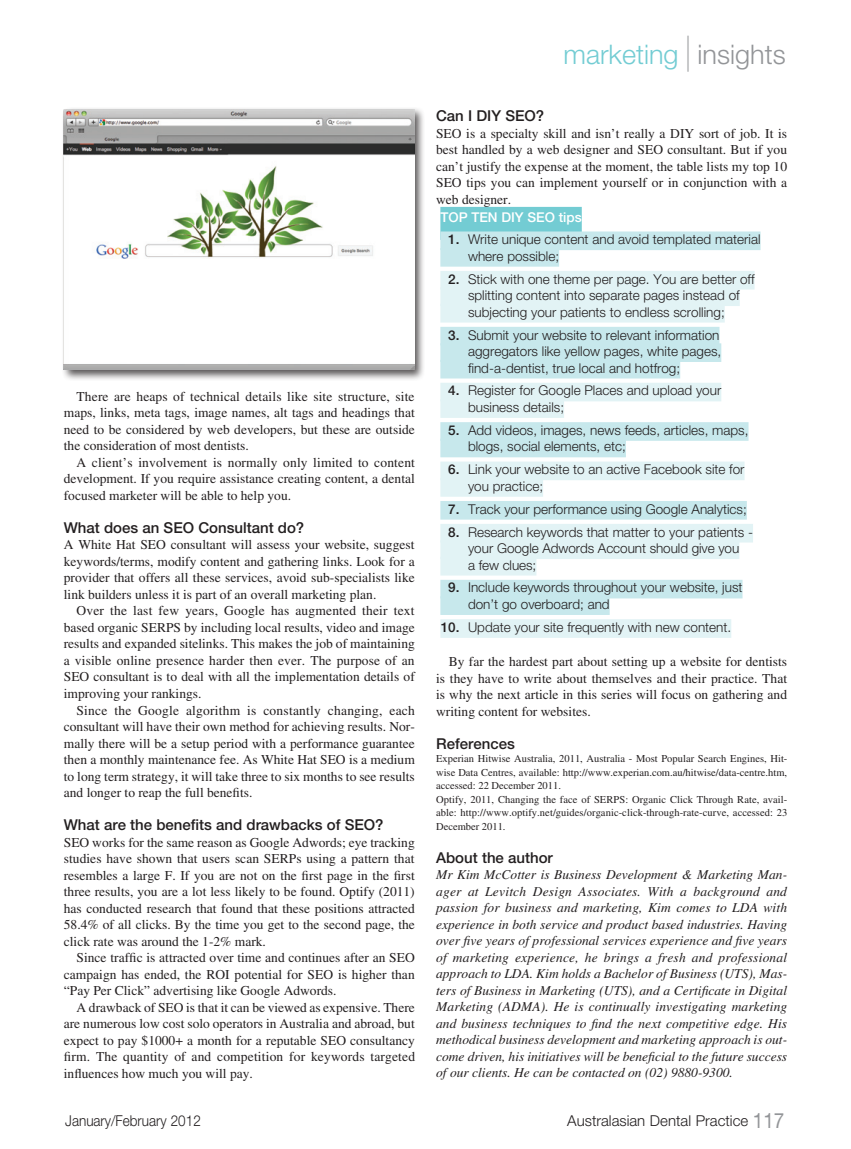
<style>
.page{position:relative;width:851px;height:1149px;background:#fff}
.page>*{position:absolute;margin:0;border:0;box-sizing:border-box;transform-origin:0 0}
.t1{font:300 27px "Helvetica Neue";color:#73ccd3}
.NEW-sub-head{font:500 15px "Helvetica Neue";color:#231f20}
.t2{font:300 15px "Helvetica Neue";color:#231f20}
.t3{font:300 15px "Helvetica Neue";color:#231f20;scale:.9 1}
.Body_Copy{font:13.5px/16.5px "Times";color:#231f20;text-align:justify}
.Body_Copy_no_inden{font:13.5px/16.5px "Times";color:#231f20;text-align:justify}
.Table_New_Style{font:300 13.5px "Helvetica Neue";color:#231f20}
.Body_Copy_no_inden-2{font:italic 13.5px/16.5px "Times";color:#231f20;text-align:justify}
.Table_Header_Cutting{font:500 13.5px "Helvetica Neue";color:#fff}
.t4{font:10.5px/13.5px "Times";color:#231f20;text-align:justify}
.s1{font-size:36px;color:#939598}
.s2{color:#939598}
.s3{font-weight:500}
.s4{font-weight:400;font-size:21px;color:#939598}
</style>
<div class="page">
<div style="left:61px;top:107px;width:364px;height:274px;background:#231f20;opacity:.75"></div>
<img style="left:64px;top:109px;width:350px;height:261px">
<div style="left:440px;top:207px;width:141px;height:33px;background:#73ccd3"></div>
<div style="left:440px;top:231px;width:320px;height:19px;background:#c7e8ec"></div>
<div style="left:440px;top:248px;width:119px;height:18px;background:#c7e8ec"></div>
<div style="left:440px;top:271px;width:314px;height:18px;background:#e2f3f5"></div>
<div style="left:440px;top:287px;width:299px;height:19px;background:#e2f3f5"></div>
<div style="left:440px;top:304px;width:284px;height:18px;background:#e2f3f5"></div>
<div style="left:440px;top:327px;width:279px;height:18px;background:#c7e8ec"></div>
<div style="left:440px;top:343px;width:281px;height:19px;background:#c7e8ec"></div>
<div style="left:440px;top:360px;width:240px;height:18px;background:#c7e8ec"></div>
<div style="left:440px;top:382px;width:281px;height:19px;background:#e2f3f5"></div>
<div style="left:440px;top:399px;width:124px;height:19px;background:#e2f3f5"></div>
<div style="left:440px;top:422px;width:308px;height:18px;background:#c7e8ec"></div>
<div style="left:440px;top:438px;width:186px;height:19px;background:#c7e8ec"></div>
<div style="left:440px;top:461px;width:304px;height:19px;background:#e2f3f5"></div>
<div style="left:440px;top:478px;width:103px;height:18px;background:#e2f3f5"></div>
<div style="left:440px;top:501px;width:306px;height:18px;background:#c7e8ec"></div>
<div style="left:440px;top:523px;width:313px;height:19px;background:#e2f3f5"></div>
<div style="left:440px;top:540px;width:299px;height:19px;background:#e2f3f5"></div>
<div style="left:440px;top:556px;width:96px;height:19px;background:#e2f3f5"></div>
<div style="left:440px;top:579px;width:302px;height:19px;background:#c7e8ec"></div>
<div style="left:440px;top:596px;width:169px;height:18px;background:#c7e8ec"></div>
<div style="left:440px;top:619px;width:291px;height:18px;background:#e2f3f5"></div>
<p class="t1" style="left:563px;top:38px;width:223px">marketing <span class="s1">|</span> <span class="s2">insights</span></p>
<p class="Body_Copy" style="left:64px;top:388px;width:352px;text-indent:13px">There are heaps of technical details like site structure, site maps, links, meta tags, image names, alt tags and headings that need to be considered by web developers, but these are outside the consideration of most dentists.</p>
<p class="Body_Copy" style="left:64px;top:454px;width:352px;text-indent:13px">A client’s involvement is normally only limited to content development. If you require assistance creating content, a dental focused marketer will be able to help you.</p>
<p class="NEW-sub-head" style="left:64px;top:518px;width:242px">What does an SEO Consultant do?</p>
<p class="Body_Copy_no_inden" style="left:64px;top:536px;width:352px">A White Hat SEO consultant will assess your website, suggest keywords/terms, modify content and gathering links. Look for a provider that offers all these services, avoid sub-specialists like link builders unless it is part of an overall marketing plan.</p>
<p class="Body_Copy" style="left:64px;top:602px;width:352px;text-indent:13px">Over the last few years, Google has augmented their text based organic SERPS by including local results, video and image results and expanded sitelinks. This makes the job of maintaining a visible online presence harder then ever. The purpose of an SEO consultant is to deal with all the implementation details of improving your rankings.</p>
<p class="Body_Copy" style="left:64px;top:701px;width:352px;text-indent:13px">Since the Google algorithm is constantly changing, each consultant will have their own method for achieving results. Nor&shy;mally there will be a setup period with a performance guarantee then a monthly maintenance fee. As White Hat SEO is a medium to long term strategy, it will take three to six months to see results and longer to reap the full benefits.</p>
<p class="NEW-sub-head" style="left:64px;top:815px;width:321px">What are the benefits and drawbacks of SEO?</p>
<p class="Body_Copy_no_inden" style="left:64px;top:833px;width:352px">SEO works for the same reason as Google Adwords; eye tracking studies have shown that users scan SERPs using a pattern that resembles a large F. If you are not on the first page in the first three results, you are a lot less likely to be found. Optify (2011) has conducted research that found that these positions attracted 58.4% of all clicks. By the time you get to the second page, the click rate was around the 1-2% mark.</p>
<p class="Body_Copy" style="left:64px;top:949px;width:352px;text-indent:13px">Since traffic is attracted over time and continues after an SEO campaign has ended, the ROI potential for SEO is higher than “Pay Per Click” advertising like Google Adwords.</p>
<p class="Body_Copy" style="left:64px;top:998px;width:353px;text-indent:13px">A drawback of SEO is that it can be viewed as expensive. There are numerous low cost solo operators in Australia and abroad, but expect to pay $1000+ a month for a reputable SEO consultancy firm. The quantity of and competition for keywords targeted influences how much you will pay.</p>
<p class="NEW-sub-head" style="left:436px;top:107px;width:110px">Can I DIY SEO?</p>
<p class="Body_Copy_no_inden" style="left:436px;top:125px;width:352px">SEO is a specialty skill and isn’t really a DIY sort of job. It is best handled by a web designer and SEO consultant. But if you can’t justify the expense at the moment, the table lists my top 10<br>SEO tips you can implement yourself or in conjunction with a web designer.</p>
<p class="Table_Header_Cutting" style="left:440px;top:209px;width:143px">TOP TEN DIY SEO tips</p>
<p class="Table_New_Style" style="left:448px;top:231px;width:314px"><span class="s3">1.</span> Write unique content and avoid templated material</p>
<p class="Table_New_Style" style="left:468px;top:247px;width:93px">where possible;</p>
<p class="Table_New_Style" style="left:448px;top:270px;width:308px"><span class="s3">2.</span> Stick with one theme per page. You are better off</p>
<p class="Table_New_Style" style="left:468px;top:287px;width:273px">splitting content into separate pages instead of</p>
<p class="Table_New_Style" style="left:468px;top:303px;width:258px">subjecting your patients to endless scrolling;</p>
<p class="Table_New_Style" style="left:448px;top:326px;width:273px"><span class="s3">3.</span> Submit your website to relevant information</p>
<p class="Table_New_Style" style="left:468px;top:343px;width:255px">aggregators like yellow pages, white pages,</p>
<p class="Table_New_Style" style="left:468px;top:359px;width:214px">find-a-dentist, true local and hotfrog;</p>
<p class="Table_New_Style" style="left:448px;top:382px;width:274px"><span class="s3">4.</span> Register for Google Places and upload your</p>
<p class="Table_New_Style" style="left:468px;top:399px;width:97px">business details;</p>
<p class="Table_New_Style" style="left:448px;top:421px;width:302px"><span class="s3">5.</span> Add videos, images, news feeds, articles, maps,</p>
<p class="Table_New_Style" style="left:468px;top:438px;width:159px">blogs, social elements, etc;</p>
<p class="Table_New_Style" style="left:448px;top:461px;width:298px"><span class="s3">6.</span> Link your website to an active Facebook site for</p>
<p class="Table_New_Style" style="left:468px;top:477px;width:77px">you practice;</p>
<p class="Table_New_Style" style="left:448px;top:500px;width:300px"><span class="s3">7.</span> Track your performance using Google Analytics;</p>
<p class="Table_New_Style" style="left:448px;top:523px;width:306px"><span class="s3">8.</span> Research keywords that matter to your patients -</p>
<p class="Table_New_Style" style="left:468px;top:540px;width:273px">your Google Adwords Account should give you</p>
<p class="Table_New_Style" style="left:468px;top:556px;width:70px">a few clues;</p>
<p class="Table_New_Style" style="left:448px;top:579px;width:296px"><span class="s3">9.</span> Include keywords throughout your website, just</p>
<p class="Table_New_Style" style="left:468px;top:595px;width:143px">don’t go overboard; and</p>
<p class="Table_New_Style" style="left:440px;top:618px;width:292px"><span class="s3">10.</span> Update your site frequently with new content.</p>
<p class="Body_Copy" style="left:436px;top:653px;width:352px;text-indent:13px">By far the hardest part about setting up a website for dentists is they have to write about themselves and their practice. That is why the next article in this series will focus on gathering and writing content for websites.</p>
<p class="NEW-sub-head" style="left:436px;top:734px;width:80px">References</p>
<p class="t4" style="left:436px;top:751px;width:352px">Experian Hitwise Australia, 2011, Australia - Most Popular Search Engines, Hit&shy;wise Data Centres, available: http://www.experian.com.au/hitwise/data-centre.htm, accessed: 22 December 2011.</p>
<p class="t4" style="left:436px;top:792px;width:353px">Optify, 2011, Changing the face of SERPS: Organic Click Through Rate, avail&shy;able: http://www.optify.net/guides/organic-click-through-rate-curve, accessed: 23<br>December 2011.</p>
<p class="NEW-sub-head" style="left:436px;top:848px;width:118px">About the author</p>
<p class="Body_Copy_no_inden-2" style="left:436px;top:866px;width:352px">Mr Kim McCotter is Business Development &amp; Marketing Man&shy;ager at Levitch Design Associates. With a background and passion for business and marketing, Kim comes to LDA with experience in both service and product based industries. Having over five years of professional services experience and five years of marketing experience, he brings a fresh and professional approach to LDA. Kim holds a Bachelor of Business (UTS), Mas&shy;ters of Business in Marketing (UTS), and a Certificate in Digital Marketing (ADMA). He is continually investigating marketing and business techniques to find the next competitive edge. His methodical business development and marketing approach is out&shy;come driven, his initiatives will be beneficial to the future success of our clients. He can be contacted on (02) 9880-9300.</p>
<p class="t3" style="left:65px;top:1111px;width:152px">January/February 2012</p>
<p class="t2" style="left:567px;top:1111px;width:218px">Australasian Dental Practice <span class="s4">117</span></p>
</div>
